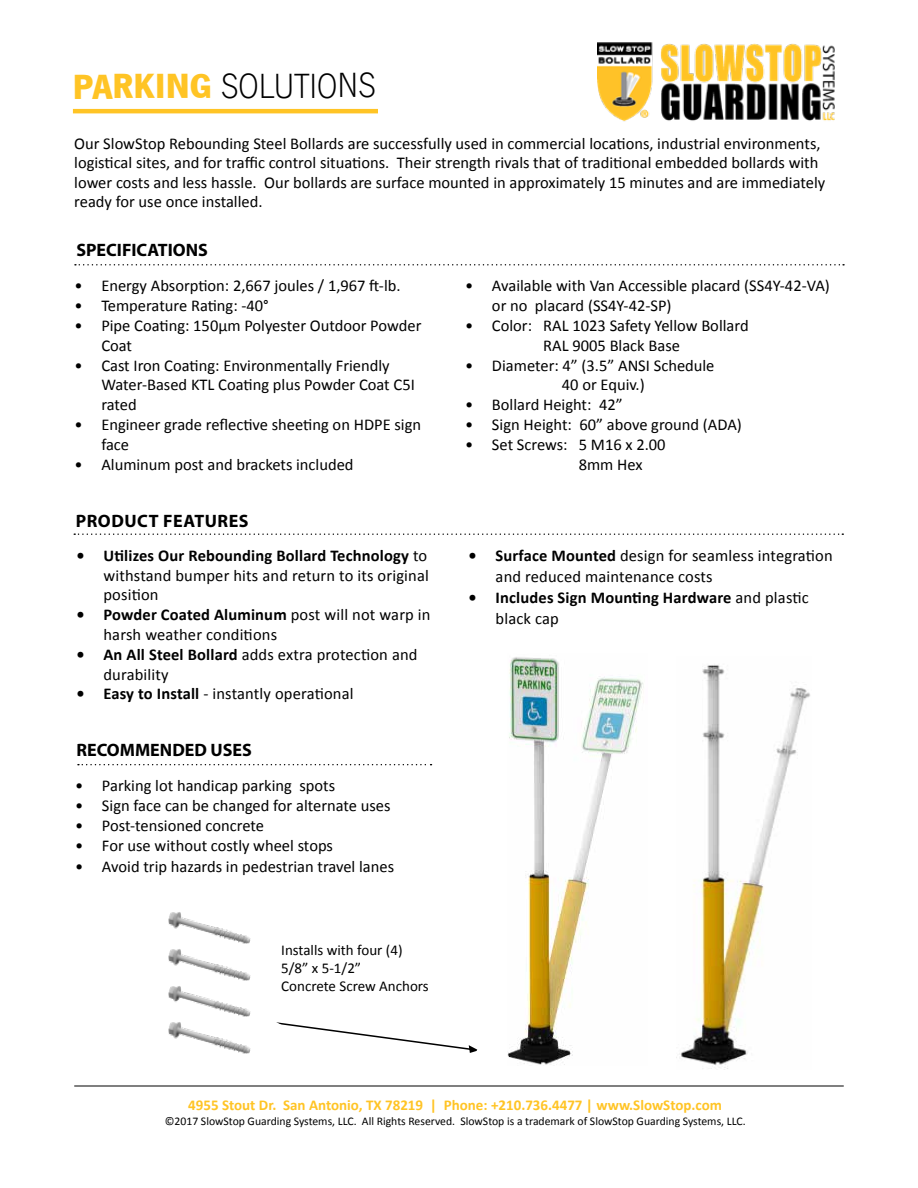
<style>
.page{position:relative;width:918px;height:1188px;background:#fff}
.page>*{position:absolute;margin:0;border:0;box-sizing:border-box;transform-origin:0 0}
.t1{font:36px "News Gothic T Light";letter-spacing:-.005em;color:#000}
.t2{font:700 18px "Myriad Pro";color:#000}
.t3{font:700 18px "Myriad Pro";letter-spacing:.03em;color:#000}
.t4{font:16.5px/19.8px "Calibri";color:#000}
.t5{font:700 16.5px/21px "Calibri";letter-spacing:.01em;color:#000}
.t6{font:700 15px "Calibri";color:#ffc425}
.t7{font:15px/18px "Calibri";color:#000}
.t8{font:11.7px "Calibri";color:#000}
.s1{font-family:"News Gothic T Bold";color:#ffc425}
.s2{font-weight:700}
.s3{font-weight:400}
</style>
<div class="page">
<img style="left:598px;top:42px;width:237px;height:80px">
<hr style="left:73px;top:109px;width:305px;height:4px;background:#ffc425">
<hr style="left:74px;top:1086px;width:770px;height:1px;background:#000">
<svg style="left:75px;top:264px;width:769px;height:2px"></svg>
<svg style="left:78px;top:764px;width:354px;height:1px"></svg>
<img style="left:508px;top:657px;width:136px;height:408px">
<svg style="left:266px;top:1022px;width:211px;height:65px"></svg>
<img style="left:168px;top:912px;width:83px;height:32px">
<img style="left:168px;top:949px;width:83px;height:31px">
<img style="left:168px;top:1022px;width:83px;height:32px">
<img style="left:168px;top:986px;width:83px;height:31px">
<svg style="left:74px;top:533px;width:769px;height:2px"></svg>
<img style="left:679px;top:664px;width:131px;height:405px">
<h1 class="t1" style="left:73px;top:65px;width:305px"><span class="s1">PARKING</span> SOLUTIONS</h1>
<p class="t4" style="left:74px;top:134px;width:753px">Our SlowStop Rebounding Steel Bollards are successfully used in commercial locations, industrial environments, logistical sites, and for traffic control situations. Their strength rivals that of traditional embedded bollards with lower costs and less hassle. Our bollards are surface mounted in approximately 15 minutes and are immediately ready for use once installed.</p>
<p class="t2" style="left:76px;top:239px;width:133px">SPECIFICATIONS</p>
<p class="t4" style="left:74px;top:276px;width:328px">• Energy Absorption: 2,667 joules / 1,967 ft-lb.</p>
<p class="t4" style="left:74px;top:296px;width:196px">• Temperature Rating: -40°</p>
<p class="t4" style="left:101px;top:316px;width:322px;text-indent:-27px">• Pipe Coating: 150μm Polyester Outdoor Powder<br>Coat</p>
<p class="t4" style="left:101px;top:355px;width:315px;text-indent:-27px">• Cast Iron Coating: Environmentally Friendly<br>Water-Based KTL Coating plus Powder Coat C5I rated</p>
<p class="t4" style="left:101px;top:415px;width:321px;text-indent:-27px">• Engineer grade reflective sheeting on HDPE sign face</p>
<p class="t4" style="left:74px;top:454px;width:281px">• Aluminum post and brackets included</p>
<p class="t3" style="left:76px;top:509px;width:174px">PRODUCT FEATURES</p>
<p class="t4" style="left:103px;top:545px;width:327px;text-align:justify;text-indent:-27px"><span class="s2">• Utilizes Our Rebounding Bollard Technology</span> to withstand bumper hits and return to its original position</p>
<p class="t4" style="left:103px;top:605px;width:329px;text-indent:-27px"><span class="s2">• Powder Coated Aluminum</span> post will not warp in harsh weather conditions</p>
<p class="t4" style="left:103px;top:644px;width:316px;text-indent:-27px"><span class="s2">• An All Steel Bollard</span> adds extra protection and durability</p>
<p class="t4" style="left:76px;top:684px;width:279px"><span class="s2">• Easy to Install</span> - instantly operational</p>
<p class="t2" style="left:76px;top:738px;width:177px">RECOMMENDED USES</p>
<p class="t4" style="left:75px;top:776px;width:262px">• Parking lot handicap parking spots</p>
<p class="t4" style="left:75px;top:796px;width:317px">• Sign face can be changed for alternate uses</p>
<p class="t4" style="left:75px;top:816px;width:191px">• Post-tensioned concrete</p>
<p class="t4" style="left:75px;top:835px;width:260px">• For use without costly wheel stops</p>
<p class="t4" style="left:75px;top:857px;width:321px">• Avoid trip hazards in pedestrian travel lanes</p>
<p class="t7" style="left:281px;top:941px;width:149px">Installs with four (4)<br>5/8” x 5-1/2”<br>Concrete Screw Anchors</p>
<p class="t4" style="left:492px;top:276px;width:339px;text-indent:-27px">• Available with Van Accessible placard (SS4Y-42-VA) or no placard (SS4Y-42-SP)</p>
<p class="t4" style="left:465px;top:316px;width:285px;text-align:center">• Color: RAL 1023 Safety Yellow Bollard<br>RAL 9005 Black Base</p>
<p class="t4" style="left:562px;top:355px;width:154px;text-indent:-97px">• Diameter: 4” (3.5” ANSI Schedule<br>40 or Equiv.)</p>
<p class="t4" style="left:465px;top:395px;width:159px">• Bollard Height: 42”</p>
<p class="t4" style="left:465px;top:415px;width:278px">• Sign Height: 60” above ground (ADA)</p>
<p class="t4" style="left:579px;top:434px;width:89px;text-indent:-114px">• Set Screws: 5 M16 x 2.00<br>8mm Hex</p>
<p class="t4" style="left:496px;top:545px;width:339px;line-height:21px;text-indent:-27px"><span class="s2">• Surface Mounted</span> design for seamless integration and reduced maintenance costs</p>
<p class="t5" style="left:496px;top:587px;width:315px;text-indent:-27px">• Includes Sign Mounting Hardware <span class="s3">and plastic black cap</span></p>
<p class="t6" style="left:188px;top:1095px;width:535px">4955 Stout Dr. San Antonio, TX 78219 | Phone: +210.736.4477 | www.SlowStop.com</p>
<p class="t8" style="left:165px;top:1113px;width:582px">©2017 SlowStop Guarding Systems, LLC. All Rights Reserved. SlowStop is a trademark of SlowStop Guarding Systems, LLC.</p>
</div>
